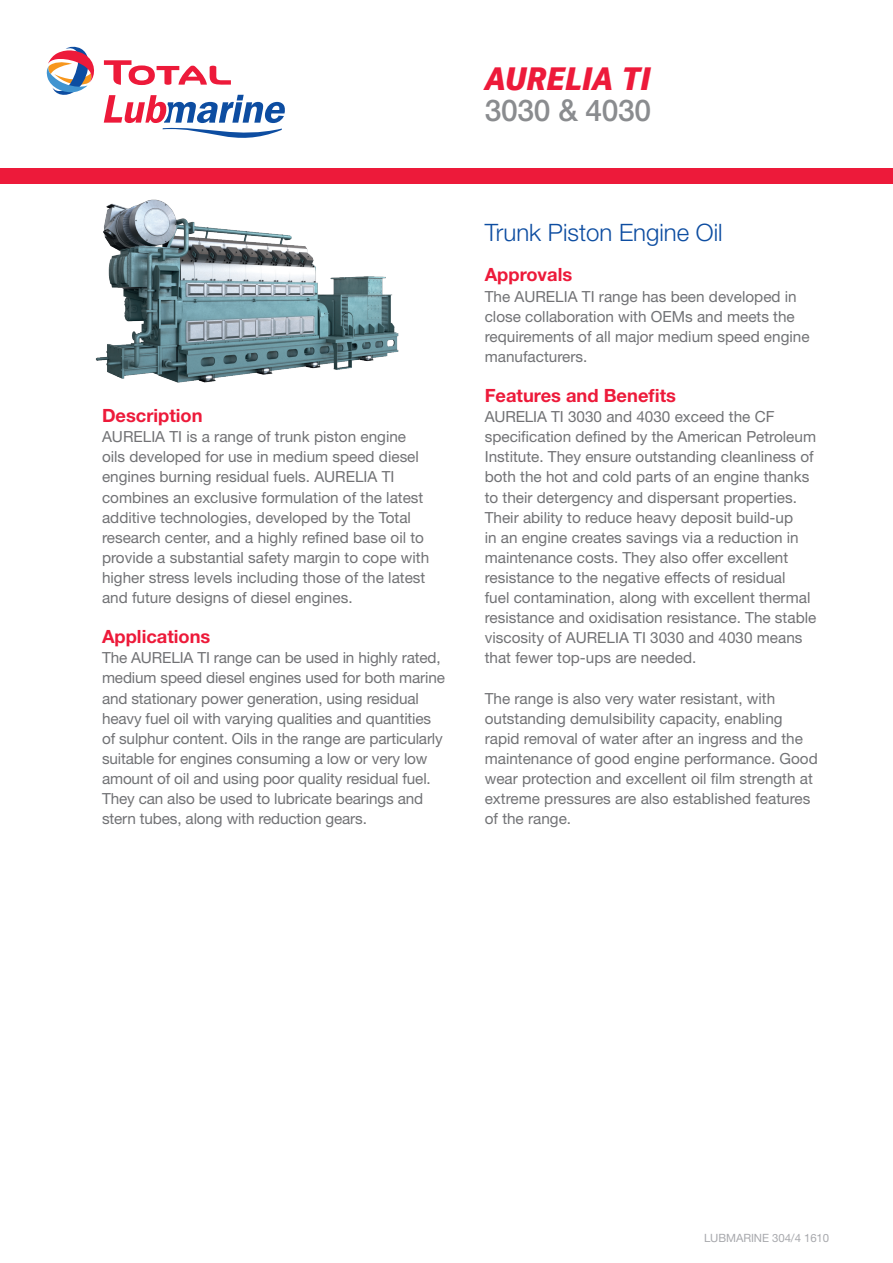
<style>
.page{position:relative;width:893px;height:1263px;background:#fff}
.page>*{position:absolute;margin:0;border:0;box-sizing:border-box;transform-origin:0 0}
.t1{font:italic 800 31.5px "Soleto";color:#ed1a3a}
.t2{font:500 30px "Helvetica Neue LT Std";letter-spacing:-.01em;color:#8a8c8f}
.t3{font:300 24px "Helvetica Neue LT Std";color:#0d4da1}
.t4{font:700 18.3px "Helvetica Neue LT Std";color:#ed1a3a}
.t5{font:15.3px/20.1px "Helvetica Neue";color:#717275}
.t6{font:11.4px "Helvetica Neue";letter-spacing:-.005em;color:#a8a9ad}
</style>
<div class="page">
<svg style="left:104px;top:60px;width:127px;height:25px"></svg>
<svg style="left:46px;top:46px;width:48px;height:49px"></svg>
<svg style="left:104px;top:95px;width:181px;height:43px"></svg>
<div style="left:0;top:168px;width:893px;height:15px;background:#ed1a3a"></div>
<img style="left:95px;top:199px;width:304px;height:184px">
<h1 class="t1" style="left:485px;top:58px;width:167px">AURELIA TI</h1>
<h2 class="t2" style="left:485px;top:93px;width:168px">3030 &amp; 4030</h2>
<p class="t4" style="left:102px;top:404px;width:102px">Description</p>
<p class="t5" style="left:102px;top:426px;width:329px">AURELIA TI is a range of trunk piston engine oils developed for use in medium speed diesel engines burning residual fuels. AURELIA TI combines an exclusive formulation of the latest additive technologies, developed by the Total research center, and a highly refined base oil to provide a substantial safety margin to cope with higher stress levels including those of the latest and future designs of diesel engines.</p>
<p class="t4" style="left:102px;top:625px;width:110px">Applications</p>
<p class="t5" style="left:102px;top:648px;width:344px">The AURELIA TI range can be used in highly rated, medium speed diesel engines used for both marine and stationary power generation, using residual heavy fuel oil with varying qualities and quantities of sulphur content. Oils in the range are particularly suitable for engines consuming a low or very low amount of oil and using poor quality residual fuel.<br>They can also be used to lubricate bearings and stern tubes, along with reduction gears.</p>
<h3 class="t3" style="left:485px;top:218px;width:239px">Trunk Piston Engine Oil</h3>
<p class="t4" style="left:485px;top:264px;width:89px">Approvals</p>
<p class="t5" style="left:485px;top:286px;width:326px">The AURELIA TI range has been developed in close collaboration with OEMs and meets the requirements of all major medium speed engine manufacturers.</p>
<p class="t4" style="left:485px;top:384px;width:193px">Features and Benefits</p>
<p class="t5" style="left:485px;top:406px;width:333px">AURELIA TI 3030 and 4030 exceed the CF specification defined by the American Petroleum Institute. They ensure outstanding cleanliness of both the hot and cold parts of an engine thanks to their detergency and dispersant properties.<br>Their ability to reduce heavy deposit build-up<br>in an engine creates savings via a reduction in maintenance costs. They also offer excellent resistance to the negative effects of residual<br>fuel contamination, along with excellent thermal resistance and oxidisation resistance. The stable viscosity of AURELIA TI 3030 and 4030 means that fewer top-ups are needed.</p>
<p class="t5" style="left:485px;top:688px;width:334px">The range is also very water resistant, with outstanding demulsibility capacity, enabling rapid removal of water after an ingress and the maintenance of good engine performance. Good wear protection and excellent oil film strength at extreme pressures are also established features of the range.</p>
<p class="t6" style="left:704px;top:1231px;width:127px">LUBMARINE 304/4 1610</p>
</div>
